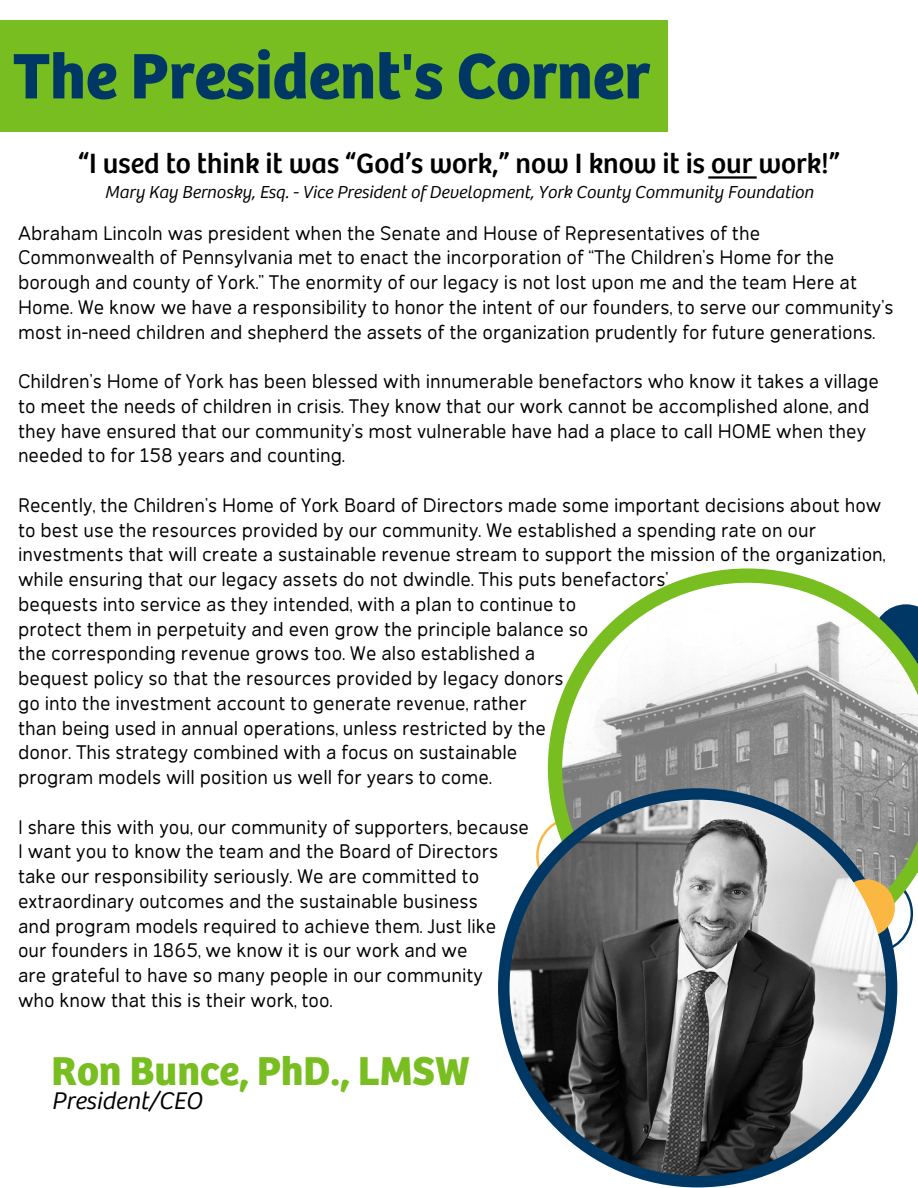
<style>
.page{position:relative;width:918px;height:1188px;background:#fff}
.page>*{position:absolute;margin:0;border:0;box-sizing:border-box;transform-origin:0 0}
.t1{font:700 66.6px "Bree";color:#003865}
.t2{font:700 41.85px "Bree";color:#78be20}
.t3{font:28.95px "Bree";color:#000}
.t4{font:italic 300 25.05px "Bree";color:#000}
.t5{font:21px/24.8px "Simvoni";color:#000}
.t6{font:italic 300 18px "Bree";color:#000}
</style>
<div class="page">
<div style="left:0;top:20px;width:668px;height:112px;background:#78be20"></div>
<svg style="left:536px;top:827px;width:12px;height:43px"></svg>
<svg style="left:548px;top:568px;width:349px;height:400px"></svg>
<img style="left:562px;top:583px;width:356px;height:370px">
<div style="left:498px;top:788px;width:399px;height:399px;background:#003865;border-radius:50%"></div>
<div style="left:837px;top:879px;width:58px;height:58px;background:#fab742;border-radius:50%"></div>
<img style="left:510px;top:800px;width:376px;height:376px;border-radius:50%">
<hr style="left:708px;top:176px;width:49px;height:3px;background:#000">
<p class="t1" style="left:13px;top:42px;width:639px">The President's Corner</p>
<p class="t3" style="left:78px;top:149px;width:763px">“I used to think it was “God’s work,” now I know it is our work!”</p>
<p class="t6" style="left:104px;top:182px;width:711px">Mary Kay Bernosky, Esq. - Vice President of Development, York County Community Foundation</p>
<p class="t5" style="left:18px;top:222px;width:877px">Abraham Lincoln was president when the Senate and House of Representatives of the Commonwealth of Pennsylvania met to enact the incorporation of “The Children’s Home for the borough and county of York.” The enormity of our legacy is not lost upon me and the team Here at Home. We know we have a responsibility to honor the intent of our founders, to serve our community’s most in-need children and shepherd the assets of the organization prudently for future generations.</p>
<p class="t5" style="left:18px;top:370px;width:863px">Children’s Home of York has been blessed with innumerable benefactors who know it takes a village to meet the needs of children in crisis. They know that our work cannot be accomplished alone, and they have ensured that our community’s most vulnerable have had a place to call HOME when they needed to for 158 years and counting.</p>
<p class="t5" style="left:18px;top:494px;width:869px">Recently, the Children’s Home of York Board of Directors made some important decisions about how to best use the resources provided by our community. We established a spending rate on our investments that will create a sustainable revenue stream to support the mission of the organization, while ensuring that our legacy assets do not dwindle. This puts benefactors’</p>
<p class="t5" style="left:18px;top:593px;width:560px">bequests into service as they intended, with a plan to continue to</p>
<p class="t5" style="left:18px;top:618px;width:572px">protect them in perpetuity and even grow the principle balance so</p>
<p class="t5" style="left:18px;top:642px;width:519px">the corresponding revenue grows too. We also established a</p>
<p class="t5" style="left:18px;top:667px;width:547px">bequest policy so that the resources provided by legacy donors</p>
<p class="t5" style="left:18px;top:692px;width:510px">go into the investment account to generate revenue, rather</p>
<p class="t5" style="left:18px;top:717px;width:529px">than being used in annual operations, unless restricted by the</p>
<p class="t5" style="left:18px;top:741px;width:501px">donor. This strategy combined with a focus on sustainable</p>
<p class="t5" style="left:18px;top:766px;width:475px">program models will position us well for years to come.</p>
<p class="t5" style="left:18px;top:816px;width:513px">I share this with you, our community of supporters, because</p>
<p class="t5" style="left:18px;top:840px;width:482px">I want you to know the team and the Board of Directors</p>
<p class="t5" style="left:18px;top:865px;width:463px">take our responsibility seriously. We are committed to</p>
<p class="t5" style="left:18px;top:890px;width:461px">extraordinary outcomes and the sustainable business</p>
<p class="t5" style="left:18px;top:915px;width:480px">and program models required to achieve them. Just like</p>
<p class="t5" style="left:18px;top:939px;width:451px">our founders in 1865, we know it is our work and we</p>
<p class="t5" style="left:18px;top:964px;width:467px">are grateful to have so many people in our community</p>
<p class="t5" style="left:18px;top:989px;width:316px">who know that this is their work, too.</p>
<p class="t2" style="left:52px;top:1050px;width:419px">Ron Bunce, PhD., LMSW</p>
<p class="t4" style="left:52px;top:1088px;width:152px">President/CEO</p>
</div>
